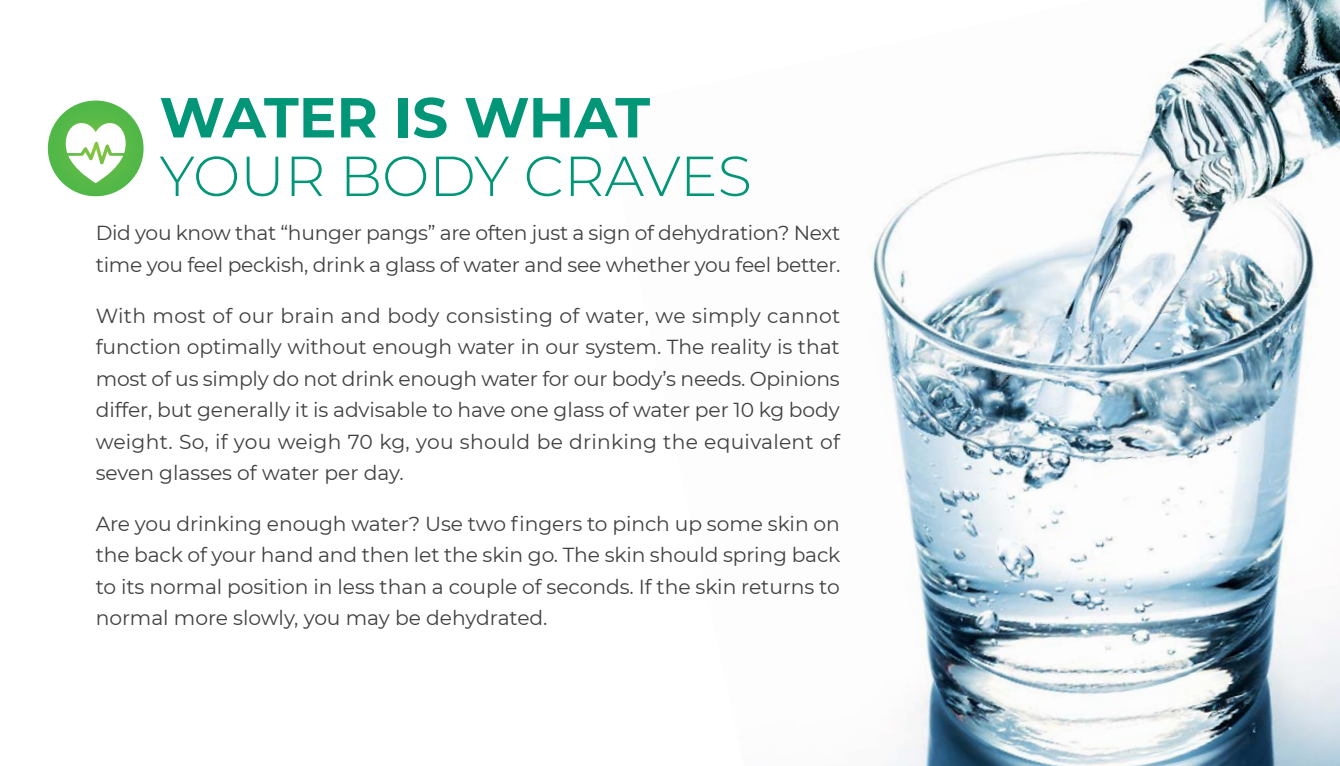
<style>
.page{position:relative;width:1340px;height:766px;background:#fff}
.page>*{position:absolute;margin:0;border:0;box-sizing:border-box;transform-origin:0 0}
.t1{font:300 56.25px "Montserrat";color:#009677}
.t2{font:700 56.25px "Montserrat";letter-spacing:-.01em;color:#009677}
.t3{font:20.25px/31.5px "Montserrat";letter-spacing:-.01em;color:#414042;text-align:justify}
</style>
<div class="page">
<img style="left:869px;top:0;width:470px;height:765px">
<div style="left:48px;top:100px;width:96px;height:96px;background:#52b848;border-radius:48px"></div>
<svg style="left:65px;top:121px;width:61px;height:62px"></svg>
<h1 class="t2" style="left:159px;top:77px;width:492px">WATER IS WHAT</h1>
<h1 class="t1" style="left:159px;top:138px;width:594px">YOUR BODY CRAVES</h1>
<p class="t3" style="left:96px;top:216px;width:746px">Did you know that “hunger pangs” are often just a sign of dehydration? Next time you feel peckish, drink a glass of water and see whether you feel better.</p>
<p class="t3" style="left:96px;top:299px;width:746px">With most of our brain and body consisting of water, we simply cannot function optimally without enough water in our system. The reality is that most of us simply do not drink enough water for our body’s needs. Opinions differ, but generally it is advisable to have one glass of water per 10 kg body weight. So, if you weigh 70 kg, you should be drinking the equivalent of seven glasses of water per day.</p>
<p class="t3" style="left:96px;top:507px;width:746px">Are you drinking enough water? Use two fingers to pinch up some skin on the back of your hand and then let the skin go. The skin should spring back to its normal position in less than a couple of seconds. If the skin returns to normal more slowly, you may be dehydrated.</p>
</div>
